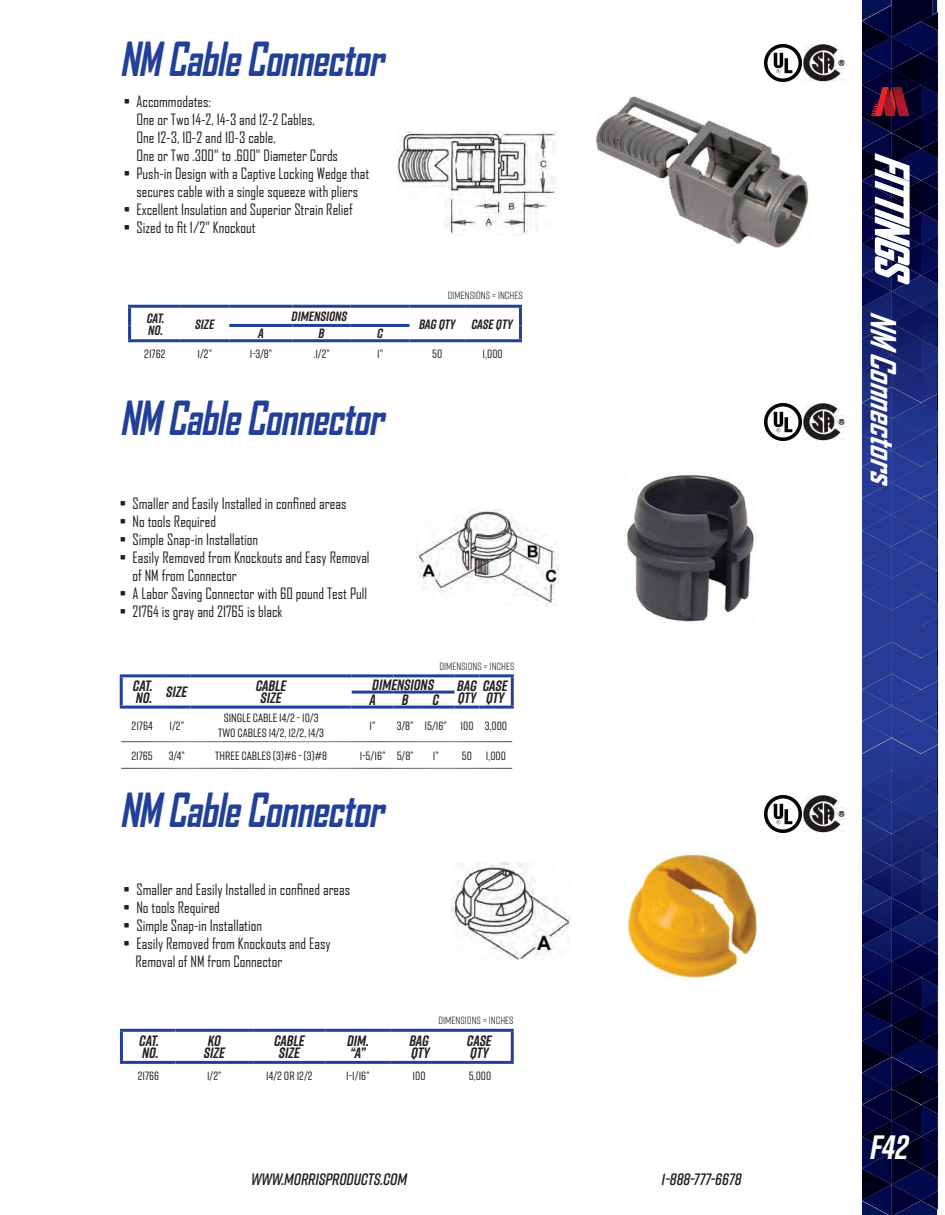
<style>
.page{position:relative;width:945px;height:1215px;background:#fff}
.page>*{position:absolute;margin:0;border:0;box-sizing:border-box;transform-origin:0 0}
.t1{font:italic 700 45px "Agency FB";color:#223f99;scale:.9 1}
.t2{font:italic 700 33.75px "Rift";color:#fff}
.t3{font:italic 700 33.15px "Agency FB";color:#fff}
.t4{font:italic 600 16.5px "Rift";letter-spacing:-.01em;color:#231f20}
.t5{font:15px/18px "Agency FB";color:#231f20}
.t6{font:italic 700 15px/12px "Rift";color:#231f20}
.t7{font:italic 700 13.5px "Rift";color:#231f20}
.t8{font:500 12px/14.4px "Rift";color:#231f20;text-align:center}
.t9{font:10.5px "Rift";color:#231f20}
.s1{font-size:43.5px}
</style>
<div class="page">
<svg style="left:862px;top:0;width:76px;height:1215px;background:#141e62"></svg>
<svg style="left:163px;top:741px;width:28px;height:1px"></svg>
<svg style="left:393px;top:741px;width:24px;height:1px"></svg>
<svg style="left:455px;top:741px;width:25px;height:1px"></svg>
<hr style="left:120px;top:674px;width:43px;height:3px;background:#223f99">
<hr style="left:120px;top:677px;width:3px;height:15px;background:#223f99">
<hr style="left:163px;top:674px;width:28px;height:3px;background:#223f99">
<hr style="left:191px;top:674px;width:161px;height:3px;background:#223f99">
<hr style="left:120px;top:692px;width:3px;height:14px;background:#223f99">
<hr style="left:352px;top:674px;width:41px;height:3px;background:#223f99">
<hr style="left:393px;top:674px;width:24px;height:3px;background:#223f99">
<hr style="left:417px;top:674px;width:38px;height:3px;background:#223f99">
<hr style="left:455px;top:674px;width:25px;height:3px;background:#223f99">
<hr style="left:480px;top:674px;width:34px;height:3px;background:#223f99">
<hr style="left:511px;top:677px;width:3px;height:15px;background:#223f99">
<hr style="left:511px;top:692px;width:3px;height:14px;background:#223f99">
<hr style="left:352px;top:691px;width:41px;height:3px;background:#223f99">
<hr style="left:393px;top:691px;width:24px;height:3px;background:#223f99">
<hr style="left:417px;top:691px;width:38px;height:3px;background:#223f99">
<svg style="left:163px;top:768px;width:28px;height:1px"></svg>
<svg style="left:393px;top:768px;width:24px;height:1px"></svg>
<svg style="left:455px;top:768px;width:25px;height:1px"></svg>
<hr style="left:120px;top:706px;width:43px;height:3px;background:#223f99">
<hr style="left:163px;top:706px;width:28px;height:3px;background:#223f99">
<hr style="left:191px;top:706px;width:161px;height:3px;background:#223f99">
<hr style="left:455px;top:706px;width:25px;height:3px;background:#223f99">
<hr style="left:480px;top:706px;width:34px;height:3px;background:#223f99">
<hr style="left:352px;top:706px;width:41px;height:3px;background:#223f99">
<hr style="left:393px;top:706px;width:24px;height:3px;background:#223f99">
<hr style="left:417px;top:706px;width:38px;height:3px;background:#223f99">
<img style="left:596px;top:96px;width:213px;height:152px">
<img style="left:627px;top:475px;width:127px;height:147px">
<img style="left:628px;top:854px;width:129px;height:124px">
<img style="left:398px;top:132px;width:160px;height:103px">
<img style="left:416px;top:510px;width:142px;height:96px">
<img style="left:451px;top:862px;width:119px;height:98px">
<img style="left:803px;top:45px;width:42px;height:37px">
<img style="left:764px;top:44px;width:37px;height:38px">
<img style="left:803px;top:403px;width:42px;height:37px">
<img style="left:764px;top:403px;width:37px;height:37px">
<img style="left:803px;top:796px;width:42px;height:37px">
<img style="left:764px;top:795px;width:37px;height:38px">
<hr style="left:128px;top:305px;width:52px;height:3px;background:#223f99">
<hr style="left:128px;top:308px;width:3px;height:17px;background:#223f99">
<hr style="left:180px;top:305px;width:49px;height:3px;background:#223f99">
<hr style="left:128px;top:325px;width:3px;height:14px;background:#223f99">
<hr style="left:128px;top:339px;width:52px;height:3px;background:#223f99">
<hr style="left:180px;top:339px;width:49px;height:3px;background:#223f99">
<hr style="left:229px;top:305px;width:64px;height:3px;background:#223f99">
<hr style="left:293px;top:305px;width:58px;height:3px;background:#223f99">
<hr style="left:351px;top:305px;width:58px;height:3px;background:#223f99">
<hr style="left:409px;top:305px;width:56px;height:3px;background:#223f99">
<hr style="left:465px;top:305px;width:57px;height:3px;background:#223f99">
<hr style="left:519px;top:308px;width:3px;height:17px;background:#223f99">
<hr style="left:519px;top:325px;width:3px;height:14px;background:#223f99">
<hr style="left:409px;top:339px;width:56px;height:3px;background:#223f99">
<hr style="left:465px;top:339px;width:57px;height:3px;background:#223f99">
<hr style="left:229px;top:324px;width:64px;height:3px;background:#223f99">
<hr style="left:293px;top:324px;width:58px;height:3px;background:#223f99">
<hr style="left:351px;top:324px;width:58px;height:3px;background:#223f99">
<hr style="left:229px;top:339px;width:64px;height:3px;background:#223f99">
<hr style="left:293px;top:339px;width:58px;height:3px;background:#223f99">
<hr style="left:351px;top:339px;width:58px;height:3px;background:#223f99">
<hr style="left:120px;top:1029px;width:56px;height:3px;background:#223f99">
<hr style="left:120px;top:1032px;width:3px;height:29px;background:#223f99">
<hr style="left:176px;top:1029px;width:77px;height:3px;background:#223f99">
<hr style="left:253px;top:1029px;width:73px;height:3px;background:#223f99">
<hr style="left:326px;top:1029px;width:64px;height:3px;background:#223f99">
<hr style="left:390px;top:1029px;width:58px;height:3px;background:#223f99">
<hr style="left:448px;top:1029px;width:66px;height:3px;background:#223f99">
<hr style="left:511px;top:1032px;width:3px;height:29px;background:#223f99">
<hr style="left:120px;top:1061px;width:56px;height:3px;background:#223f99">
<hr style="left:176px;top:1061px;width:77px;height:3px;background:#223f99">
<hr style="left:253px;top:1061px;width:73px;height:3px;background:#223f99">
<hr style="left:326px;top:1061px;width:64px;height:3px;background:#223f99">
<hr style="left:390px;top:1061px;width:58px;height:3px;background:#223f99">
<hr style="left:448px;top:1061px;width:66px;height:3px;background:#223f99">
<h1 class="t1" style="left:120px;top:31px;width:305px">NM CableConnector</h1>
<p class="t5" style="left:136px;top:92px;width:203px;text-indent:-13px">• Accommodates:<br>One or Two 14-2, 14-3 and 12-2 Cables,<br>One 12-3, 10-2 and 10-3 cable,<br>One or Two .300" to .600" Diameter Cords</p>
<p class="t5" style="left:124px;top:164px;width:247px;text-align:center">• Push-in Design with a Captive Locking Wedge that secures cable with a single squeeze with pliers</p>
<p class="t5" style="left:124px;top:200px;width:231px">• Excellent Insulation and Superior Strain Relief</p>
<p class="t5" style="left:124px;top:218px;width:134px">• Sized to fit 1/2” Knockout</p>
<p class="t7" style="left:147px;top:308px;width:19px">CAT.</p>
<p class="t7" style="left:148px;top:314px;width:68px">NO. SIZE</p>
<p class="t7" style="left:292px;top:307px;width:57px">DIMENSIONS</p>
<p class="t7" style="left:258px;top:324px;width:7px">A</p>
<p class="t7" style="left:319px;top:324px;width:7px">B</p>
<p class="t7" style="left:377px;top:324px;width:7px">C</p>
<p class="t9" style="left:448px;top:288px;width:77px">DIMENSIONS = INCHES</p>
<p class="t7" style="left:419px;top:314px;width:95px">BAG QTY CASE QTY</p>
<p class="t8" style="left:144px;top:346px;width:23px">21762</p>
<p class="t8" style="left:198px;top:346px;width:16px">1/2”</p>
<p class="t8" style="left:250px;top:346px;width:24px">1-3/8”</p>
<p class="t8" style="left:313px;top:346px;width:18px">.1/2”</p>
<p class="t8" style="left:377px;top:346px;width:7px">1”</p>
<p class="t8" style="left:432px;top:346px;width:12px">50</p>
<p class="t8" style="left:483px;top:346px;width:22px">1,000</p>
<h1 class="t1" style="left:120px;top:390px;width:305px">NM CableConnector</h1>
<p class="t5" style="left:120px;top:494px;width:228px">• Smaller and Easily Installed in confined areas</p>
<p class="t5" style="left:120px;top:512px;width:98px">• No tools Required</p>
<p class="t5" style="left:120px;top:530px;width:140px">• Simple Snap-in Installation</p>
<p class="t5" style="left:133px;top:548px;width:239px;text-indent:-13px">• Easily Removed from Knockouts and Easy Removal of NM from Connector</p>
<p class="t5" style="left:120px;top:584px;width:249px">• A Labor Saving Connector with 60 pound Test Pull</p>
<p class="t5" style="left:120px;top:602px;width:164px">• 21764 is gray and 21765 is black</p>
<p class="t9" style="left:439px;top:659px;width:77px">DIMENSIONS = INCHES</p>
<p class="t6" style="left:136px;top:686px;width:53px">NO. SIZE</p>
<p class="t6" style="left:256px;top:680px;width:32px;text-align:center">CABLE<br>SIZE</p>
<p class="t6" style="left:372px;top:678px;width:63px">DIMENSIONS</p>
<p class="t6" style="left:457px;top:680px;width:52px">BAG CASE<br>QTY</p>
<p class="t6" style="left:133px;top:680px;width:21px">CAT.</p>
<p class="t6" style="left:369px;top:694px;width:8px">A</p>
<p class="t6" style="left:402px;top:694px;width:8px">B</p>
<p class="t6" style="left:432px;top:694px;width:8px">C</p>
<p class="t6" style="left:486px;top:692px;width:20px">QTY</p>
<p class="t8" style="left:132px;top:718px;width:23px">21764</p>
<p class="t8" style="left:170px;top:718px;width:16px">1/2”</p>
<p class="t8" style="left:218px;top:710px;width:107px">SINGLE CABLE 14/2 - 10/3<br>TWO CABLES 14/2, 12/2, 14/3</p>
<p class="t8" style="left:370px;top:718px;width:7px">1”</p>
<p class="t8" style="left:397px;top:718px;width:112px">3/8” 15/16” 100 3,000</p>
<p class="t8" style="left:131px;top:748px;width:23px">21765</p>
<p class="t8" style="left:169px;top:748px;width:18px">3/4”</p>
<p class="t8" style="left:215px;top:748px;width:113px">THREE CABLES (3)#6 - (3)#8</p>
<p class="t8" style="left:360px;top:748px;width:55px">1-5/16” 5/8”</p>
<p class="t8" style="left:433px;top:748px;width:7px">1”</p>
<p class="t8" style="left:462px;top:748px;width:46px">50 1,000</p>
<h1 class="t1" style="left:120px;top:782px;width:305px">NM CableConnector</h1>
<p class="t5" style="left:124px;top:880px;width:228px">• Smaller and Easily Installed in confined areas</p>
<p class="t5" style="left:124px;top:898px;width:98px">• No tools Required</p>
<p class="t5" style="left:124px;top:916px;width:140px">• Simple Snap-in Installation</p>
<p class="t5" style="left:135px;top:934px;width:197px;text-indent:-12px">• Easily Removed from Knockouts and Easy<br>Removal of NM from Connector</p>
<p class="t9" style="left:439px;top:1013px;width:77px">DIMENSIONS = INCHES</p>
<p class="t6" style="left:139px;top:1035px;width:21px">CAT.<br>NO.</p>
<p class="t6" style="left:204px;top:1035px;width:23px">KO<br>SIZE</p>
<p class="t6" style="left:274px;top:1035px;width:32px;text-align:center">CABLE<br>SIZE</p>
<p class="t6" style="left:347px;top:1035px;width:23px">DIM. “A”</p>
<p class="t6" style="left:409px;top:1035px;width:22px">BAG<br>QTY</p>
<p class="t6" style="left:467px;top:1035px;width:26px">CASE<br>QTY</p>
<p class="t8" style="left:138px;top:1068px;width:23px">21766</p>
<p class="t8" style="left:207px;top:1068px;width:16px">1/2”</p>
<p class="t8" style="left:266px;top:1068px;width:48px">14/2 OR 12/2</p>
<p class="t8" style="left:346px;top:1068px;width:25px">1-1/16”</p>
<p class="t8" style="left:413px;top:1068px;width:15px">100</p>
<p class="t8" style="left:469px;top:1068px;width:24px">5,000</p>
<p class="t4" style="left:251px;top:1168px;width:158px">WWW.MORRISPRODUCTS.COM</p>
<p class="t4" style="left:662px;top:1168px;width:81px">1-888-777-6678</p>
<h3 class="t3" style="left:904px;top:152px;width:346px;rotate:90deg"><span class="s1">FITTINGS</span> NMConnectors</h3>
<h2 class="t2" style="left:870px;top:1123px;width:40px">F42</h2>
</div>
